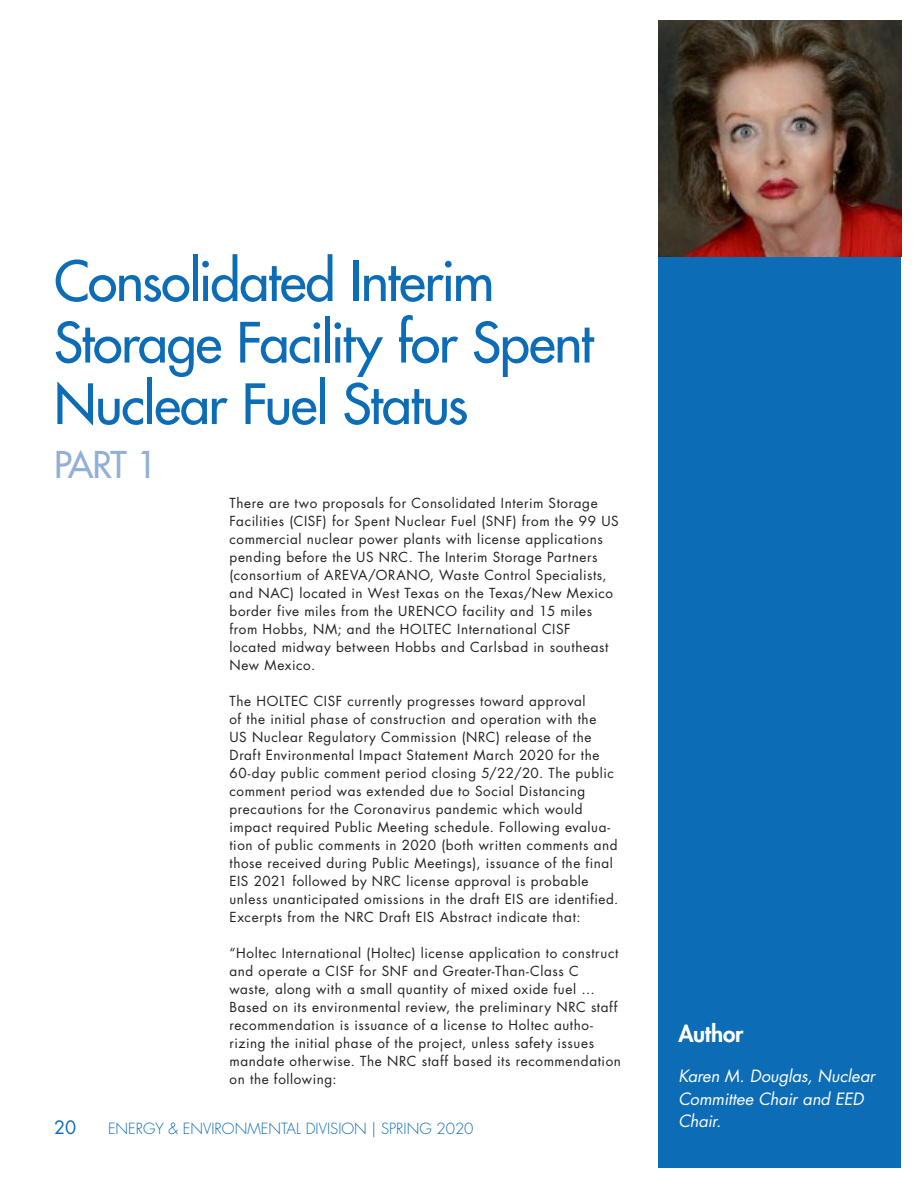
<style>
.page{position:relative;width:918px;height:1188px;background:#fff}
.page>*{position:absolute;margin:0;border:0;box-sizing:border-box;transform-origin:0 0}
.t1{font:500 54px/61.5px "Futura Std";letter-spacing:-.025em;color:#0d6cb6}
.t2{font:500 36px "Futura Std";color:#92b0d5}
.sidebar_h1{font:800 22.5px "Futura Std";letter-spacing:-.01em;color:#fff}
.t3{font:18px "Futura Std";color:#0d6cb6}
.sidebar_text{font:italic 16.5px/22.5px "Futura Std";letter-spacing:-.005em;color:#fff}
.t4{font:300 15px "Futura Std";color:#0d6cb6}
.Text{font:13.5px/18px "Futura Std";letter-spacing:.045em;color:#231f20}
</style>
<div class="page">
<div style="left:658px;top:20px;width:243px;height:1148px;background:#0d6cb6"></div>
<img style="left:658px;top:20px;width:243px;height:236px">
<p class="t1" style="left:54px;top:251px;width:541px">Consolidated Interim<br>Storage Facility for Spent<br>Nuclear Fuel Status</p>
<p class="t2" style="left:54px;top:442px;width:105px">PART 1</p>
<p class="Text" style="left:230px;top:494px;width:391px">There are two proposals for Consolidated Interim Storage Facilities (CISF) for Spent Nuclear Fuel (SNF) from the 99 US commercial nuclear power plants with license applications pending before the US NRC. The Interim Storage Partners (consortium of AREVA/ORANO, Waste Control Specialists, and NAC) located in West Texas on the Texas/New Mexico border five miles from the URENCO facility and 15 miles from Hobbs, NM; and the HOLTEC International CISF located midway between Hobbs and Carlsbad in southeast New Mexico.</p>
<p class="Text" style="left:230px;top:692px;width:390px">The HOLTEC CISF currently progresses toward approval<br>of the initial phase of construction and operation with the<br>US Nuclear Regulatory Commission (NRC) release of the Draft Environmental Impact Statement March 2020 for the 60-day public comment period closing 5/22/20. The public comment period was extended due to Social Distancing precautions for the Coronavirus pandemic which would impact required Public Meeting schedule. Following evalua&shy;tion of public comments in 2020 (both written comments and those received during Public Meetings), issuance of the final EIS 2021 followed by NRC license approval is probable unless unanticipated omissions in the draft EIS are identified.<br>Excerpts from the NRC Draft EIS Abstract indicate that:</p>
<p class="Text" style="left:230px;top:944px;width:393px">“Holtec International (Holtec) license application to construct and operate a CISF for SNF and Greater-Than-Class C waste, along with a small quantity of mixed oxide fuel … Based on its environmental review, the preliminary NRC staff recommendation is issuance of a license to Holtec autho&shy;rizing the initial phase of the project, unless safety issues mandate otherwise. The NRC staff based its recommendation on the following:</p>
<h3 class="t3" style="left:54px;top:1116px;width:24px">20</h3>
<p class="t4" style="left:108px;top:1119px;width:367px">ENERGY &amp; ENVIRONMENTAL DIVISION | SPRING 2020</p>
<p class="sidebar_h1" style="left:678px;top:1019px;width:67px">Author</p>
<p class="sidebar_text" style="left:678px;top:1065px;width:198px">Karen M. Douglas, Nuclear<br>Committee Chair and EED<br>Chair.</p>
</div>
